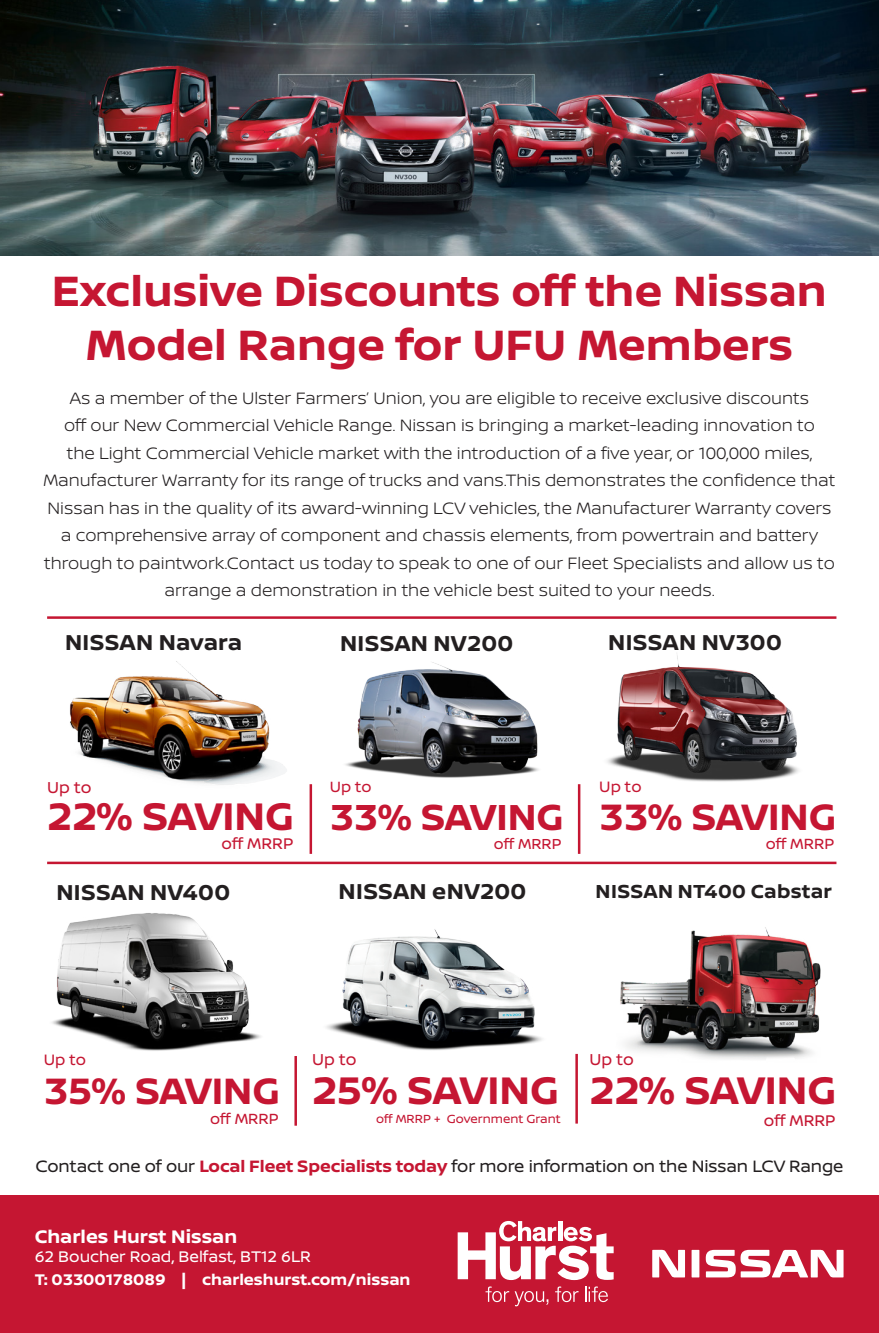
<style>
.page{position:relative;width:879px;height:1333px;background:#fff}
.page>*{position:absolute;margin:0;border:0;box-sizing:border-box;transform-origin:0 0}
.t1{font:700 45px/54px "Nissan Brand";color:#c51632;text-align:center}
.t2{font:700 40.75px "Nissan Brand";color:#c51632}
.t3{font:700 39px "Nissan Brand";color:#c51632}
.t4{font:700 38.5px "Nissan Brand";color:#c51632}
.t5{font:700 23px "Nissan Brand";letter-spacing:.015em;color:#231f20}
.t6{font:700 20px "Nissan Brand";letter-spacing:.015em;color:#231f20}
.t7{font:700 19.25px "Nissan Brand";color:#fff}
.t8{font:300 17.5px/27.5px "Nissan Brand";color:#231f20;text-align:center}
.t9{font:17.5px "Nissan Brand";letter-spacing:-.005em;color:#231f20}
.t10{font:16.75px "Nissan Brand";color:#c51632}
.t11{font:16.5px "Nissan Brand";color:#c51632}
.t12{font:700 16.25px "Nissan Brand";color:#fff}
.t13{font:16.25px "Nissan Brand";color:#fff}
.t14{font:16px "Nissan Brand";color:#c51632}
.t15{font:15.75px "Nissan Brand";color:#c51632}
.t16{font:15.5px "Nissan Brand";color:#c51632}
.t17{font:12.5px "Nissan Brand";color:#c51632}
.s1{font-weight:700;color:#c51632}
</style>
<div class="page">
<img style="left:0;top:0;width:879px;height:255px">
<div style="left:0;top:1195px;width:879px;height:137px;background:#c51632"></div>
<div style="left:691px;top:1249px;width:8px;height:28px;background:#fff"></div>
<svg style="left:652px;top:1249px;width:33px;height:28px"></svg>
<svg style="left:706px;top:1249px;width:137px;height:28px"></svg>
<svg style="left:458px;top:1221px;width:155px;height:58px"></svg>
<svg style="left:485px;top:1286px;width:63px;height:20px"></svg>
<svg style="left:555px;top:1286px;width:23px;height:15px"></svg>
<svg style="left:585px;top:1286px;width:23px;height:15px"></svg>
<img style="left:345px;top:662px;width:194px;height:116px">
<img style="left:607px;top:655px;width:192px;height:127px">
<img style="left:52px;top:913px;width:209px;height:138px">
<img style="left:326px;top:929px;width:216px;height:121px">
<img style="left:620px;top:927px;width:201px;height:133px">
<img style="left:70px;top:661px;width:217px;height:124px">
<hr style="left:47px;top:861px;width:789px;height:3px;background:#c51632">
<hr style="left:47px;top:616px;width:789px;height:3px;background:#c51632">
<hr style="left:309px;top:784px;width:3px;height:69px;background:#c51632">
<hr style="left:578px;top:784px;width:2px;height:69px;background:#c51632">
<hr style="left:294px;top:1055px;width:3px;height:70px;background:#c51632">
<hr style="left:575px;top:1053px;width:3px;height:70px;background:#c51632">
<p class="t1" style="left:52px;top:262px;width:776px">Exclusive Discounts off the Nissan<br>Model Range for UFU Members</p>
<p class="t8" style="left:43px;top:383px;width:793px">As a member of the Ulster Farmers’ Union, you are eligible to receive exclusive discounts<br>off our New Commercial Vehicle Range. Nissan is bringing a market-leading innovation to<br>the Light Commercial Vehicle market with the introduction of a five year, or 100,000 miles, Manufacturer Warranty for its range of trucks and vans.This demonstrates the confidence that Nissan has in the quality of its award-winning LCV vehicles, the Manufacturer Warranty covers a comprehensive array of component and chassis elements, from powertrain and battery through to paintwork.Contact us today to speak to one of our Fleet Specialists and allow us to arrange a demonstration in the vehicle best suited to your needs.</p>
<p class="t5" style="left:65px;top:625px;width:179px">NISSAN Navara</p>
<p class="t5" style="left:340px;top:626px;width:175px">NISSAN NV200</p>
<p class="t5" style="left:608px;top:626px;width:175px">NISSAN NV300</p>
<p class="t10" style="left:47px;top:774px;width:46px">Up to</p>
<p class="t2" style="left:47px;top:787px;width:248px">22% SAVING</p>
<p class="t11" style="left:222px;top:831px;width:73px">off MRRP</p>
<p class="t15" style="left:330px;top:775px;width:43px">Up to</p>
<p class="t4" style="left:330px;top:788px;width:235px">33% SAVING</p>
<p class="t16" style="left:494px;top:832px;width:69px">off MRRP</p>
<p class="t14" style="left:599px;top:775px;width:44px">Up to</p>
<p class="t3" style="left:599px;top:788px;width:239px">33% SAVING</p>
<p class="t15" style="left:765px;top:832px;width:70px">off MRRP</p>
<p class="t5" style="left:56px;top:875px;width:175px">NISSAN NV400</p>
<p class="t5" style="left:339px;top:874px;width:189px">NISSAN eNV200</p>
<p class="t6" style="left:595px;top:876px;width:238px">NISSAN NT400 Cabstar</p>
<p class="t14" style="left:44px;top:1047px;width:44px">Up to</p>
<p class="t3" style="left:44px;top:1062px;width:238px">35% SAVING</p>
<p class="t15" style="left:210px;top:1107px;width:70px">off MRRP</p>
<p class="t10" style="left:312px;top:1046px;width:46px">Up to</p>
<p class="t2" style="left:312px;top:1060px;width:248px">25% SAVING</p>
<p class="t17" style="left:376px;top:1109px;width:186px">off MRRP + Government Grant</p>
<p class="t10" style="left:589px;top:1046px;width:46px">Up to</p>
<p class="t2" style="left:589px;top:1060px;width:248px">22% SAVING</p>
<p class="t11" style="left:764px;top:1107px;width:73px">off MRRP</p>
<p class="t9" style="left:35px;top:1153px;width:809px">Contact one of our <span class="s1">Local Fleet Specialists today</span> for more information on the Nissan LCV Range</p>
<p class="t7" style="left:35px;top:1221px;width:204px">Charles Hurst Nissan</p>
<p class="t13" style="left:35px;top:1244px;width:278px">62 Boucher Road, Belfast, BT12 6LR</p>
<p class="t12" style="left:35px;top:1267px;width:377px">T: 03300178089 | charleshurst.com/nissan</p>
</div>
